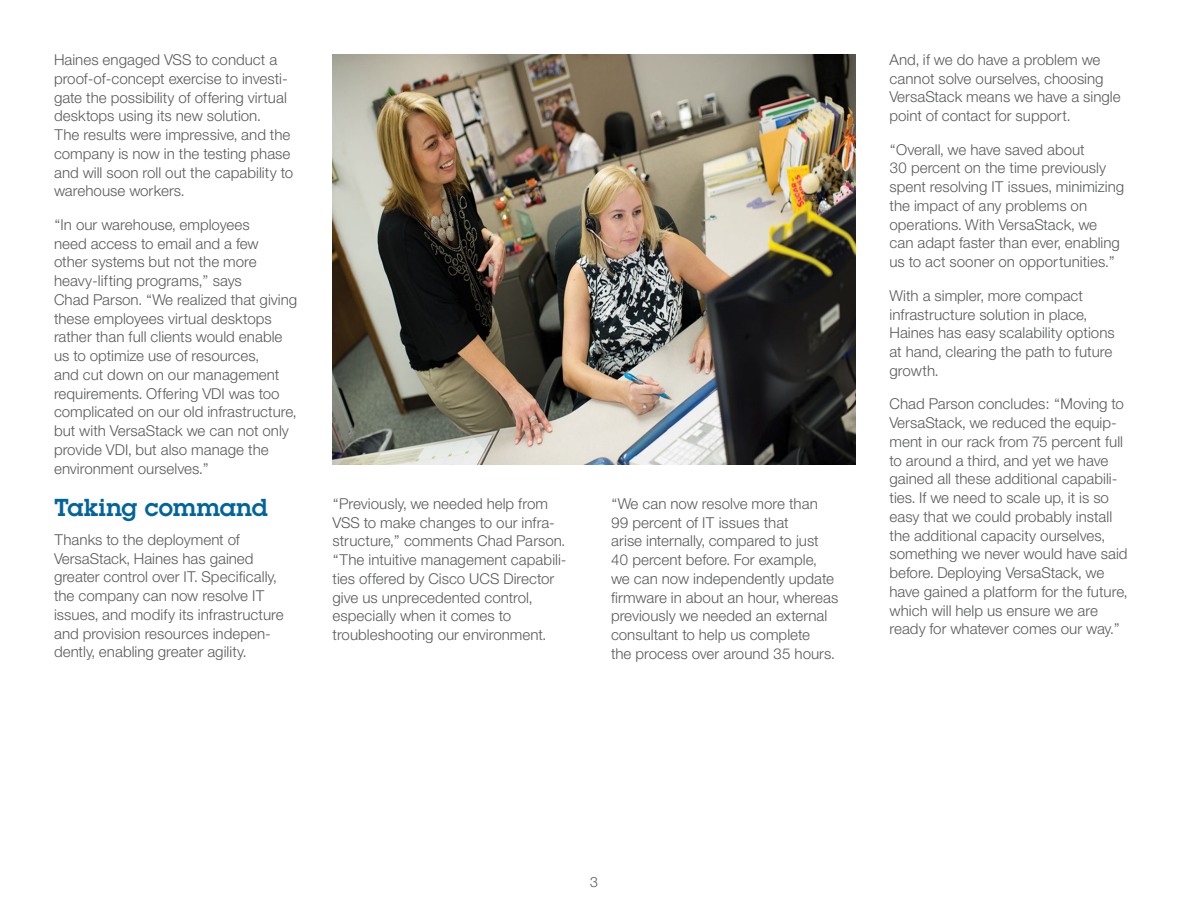
<style>
.page{position:relative;width:1188px;height:918px;background:#fff}
.page>*{position:absolute;margin:0;border:0;box-sizing:border-box;transform-origin:0 0}
.t1{font:24px "Lubalin Demifor IBM";color:#00649d}
.t2{font:15px/18.8px "Helv Neue Lightfor IBM";color:#595a5b}
.t3{font:14.25px "Helv Neue Lightfor IBM";color:#595a5b}
</style>
<div class="page">
<img style="left:333px;top:54px;width:523px;height:410px">
<p class="t2" style="left:54px;top:50px;width:241px">Haines engaged VSS to conduct a proof-of-concept exercise to investi&shy;gate the possibility of offering virtual desktops using its new solution.<br>The results were impressive, and the company is now in the testing phase and will soon roll out the capability to warehouse workers.</p>
<p class="t2" style="left:54px;top:215px;width:245px">“In our warehouse, employees<br>need access to email and a few<br>other systems but not the more heavy-lifting programs,” says<br>Chad Parson. “We realized that giving these employees virtual desktops rather than full clients would enable us to optimize use of resources,<br>and cut down on our management requirements. Offering VDI was too complicated on our old infrastructure, but with VersaStack we can not only provide VDI, but also manage the environment ourselves.”</p>
<h2 class="t1" style="left:54px;top:491px;width:215px">Taking command</h2>
<p class="t2" style="left:54px;top:530px;width:231px">Thanks to the deployment of VersaStack, Haines has gained greater control over IT. Specifically, the company can now resolve IT issues, and modify its infrastructure and provision resources indepen&shy;dently, enabling greater agility.</p>
<p class="t2" style="left:333px;top:494px;width:236px">“Previously, we needed help from VSS to make changes to our infra&shy;structure,” comments Chad Parson. “The intuitive management capabili&shy;ties offered by Cisco UCS Director give us unprecedented control, especially when it comes to troubleshooting our environment.</p>
<p class="t2" style="left:611px;top:494px;width:229px">“We can now resolve more than<br>99 percent of IT issues that<br>arise internally, compared to just<br>40 percent before. For example, we can now independently update firmware in about an hour, whereas previously we needed an external consultant to help us complete<br>the process over around 35 hours.</p>
<p class="t2" style="left:890px;top:50px;width:233px">And, if we do have a problem we cannot solve ourselves, choosing<br>VersaStack means we have a single point of contact for support.</p>
<p class="t2" style="left:890px;top:140px;width:236px">“Overall, we have saved about<br>30 percent on the time previously spent resolving IT issues, minimizing the impact of any problems on operations. With VersaStack, we can adapt faster than ever, enabling us to act sooner on opportunities.”</p>
<p class="t2" style="left:890px;top:286px;width:227px">With a simpler, more compact infrastructure solution in place,<br>Haines has easy scalability options at hand, clearing the path to future growth.</p>
<p class="t2" style="left:890px;top:394px;width:240px">Chad Parson concludes: “Moving to VersaStack, we reduced the equip&shy;ment in our rack from 75 percent full to around a third, and yet we have gained all these additional capabili&shy;ties. If we need to scale up, it is so easy that we could probably install the additional capacity ourselves, something we never would have said before. Deploying VersaStack, we have gained a platform for the future, which will help us ensure we are ready for whatever comes our way.”</p>
<p class="t3" style="left:590px;top:873px;width:10px">3</p>
</div>
